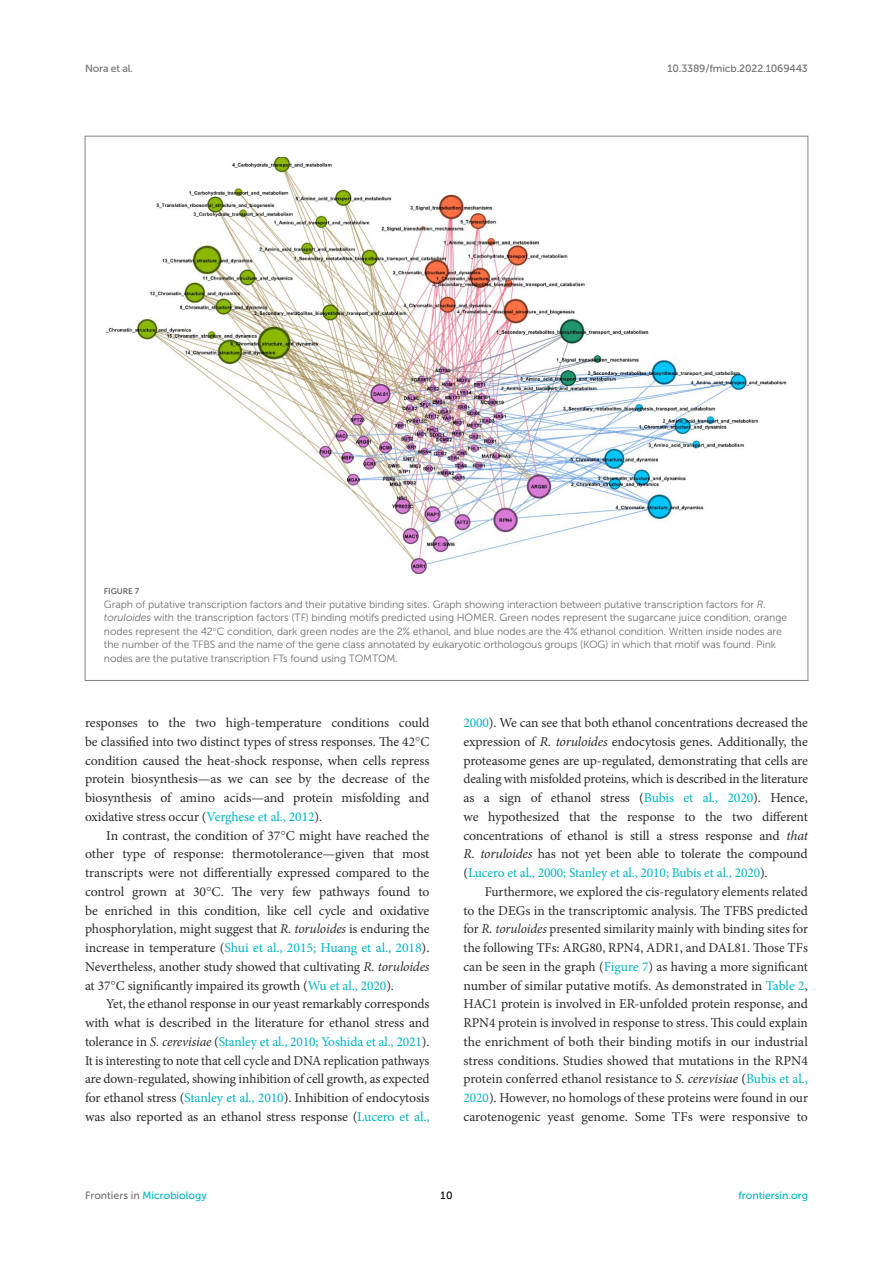
<style>
.page{position:relative;width:893px;height:1263px;background:#fff}
.page>*{position:absolute;margin:0;border:0;box-sizing:border-box;transform-origin:0 0}
.TEXT{font:13.5px/18.8px "Minion Pro";letter-spacing:-.01em;color:#2b2b2a;text-align:justify}
.FIG_LEG{font:10.5px/13.5px "Museo Sans 300";letter-spacing:-.01em;color:#706f70}
.t1{font:10.5px "Museo Sans 500";color:#00b4c4}
.t2{font:10.5px "Museo Sans 500";letter-spacing:-.015em;color:#706f70}
.t3{font:10.5px "Museo Sans 500";color:#000}
.FIG_HD{font:8.25px "Museo Sans 700";letter-spacing:-.01em;color:#706f70}
.s1{font-style:italic}
.s2{font-family:"STIX"}
.s3{color:#00b4c4}
.s4{color:#706f70}
</style>
<div class="page">
<img style="left:106px;top:156px;width:681px;height:418px">
<p class="t2" style="left:85px;top:63px;width:50px">Nora et al.</p>
<p class="t2" style="left:668px;top:63px;width:142px">10.3389/fmicb.2022.1069443</p>
<p class="FIG_HD" style="left:104px;top:587px;width:37px">FIGURE 7</p>
<p class="FIG_LEG" style="left:104px;top:597px;width:685px">Graph of putative transcription factors and their putative binding sites. Graph showing interaction between putative transcription factors for <span class="s1">R. toruloides</span> with the transcription factors (TF) binding motifs predicted using HOMER. Green nodes represent the sugarcane juice condition, orange nodes represent the 42<span class="s2">°</span>C condition, dark green nodes are the 2% ethanol, and blue nodes are the 4% ethanol condition. Written inside nodes are the number of the TFBS and the name of the gene class annotated by eukaryotic orthologous groups (KOG) in which that motif was found. Pink nodes are the putative transcription FTs found using TOMTOM.</p>
<p class="TEXT" style="left:85px;top:713px;width:346px">responses to the two high-temperature conditions could be classified into two distinct types of stress responses. The 42<span class="s2">°</span>C condition caused the heat-shock response, when cells repress protein biosynthesis—as we can see by the decrease of the biosynthesis of amino acids—and protein misfolding and oxidative stress occur (<span class="s3">Verghese et al., 2012</span>).</p>
<p class="TEXT" style="left:85px;top:826px;width:346px;text-indent:21px">In contrast, the condition of 37<span class="s2">°</span>C might have reached the other type of response: thermotolerance—given that most transcripts were not differentially expressed compared to the control grown at 30<span class="s2">°</span>C. The very few pathways found to be enriched in this condition, like cell cycle and oxidative phosphorylation, might suggest that <span class="s1">R. toruloides</span> is enduring the increase in temperature (<span class="s3">Shui et al., 2015; Huang et al., 2018</span>).<br>Nevertheless, another study showed that cultivating <span class="s1">R. toruloides </span>at 37<span class="s2">°</span>C significantly impaired its growth (<span class="s3">Wu et al., 2020</span>).</p>
<p class="TEXT" style="left:85px;top:995px;width:346px;text-indent:21px">Yet, the ethanol response in our yeast remarkably corresponds with what is described in the literature for ethanol stress and tolerance in <span class="s1">S. cerevisiae</span> (<span class="s3">Stanley et al., 2010; Yoshida et al., 2021</span>).<br>It is interesting to note that cell cycle and DNA replication pathways are down-regulated, showing inhibition of cell growth, as expected for ethanol stress (<span class="s3">Stanley et al., 2010</span>). Inhibition of endocytosis was also reported as an ethanol stress response (<span class="s3">Lucero et al.,</span></p>
<p class="TEXT" style="left:463px;top:713px;width:346px"><span class="s3">2000</span>). We can see that both ethanol concentrations decreased the expression of <span class="s1">R. toruloides</span> endocytosis genes. Additionally, the proteasome genes are up-regulated, demonstrating that cells are dealing with misfolded proteins, which is described in the literature as a sign of ethanol stress (<span class="s3">Bubis et al., 2020</span>). Hence, we hypothesized that the response to the two different concentrations of ethanol is still a stress response and <span class="s1">that R. toruloides</span> has not yet been able to tolerate the compound (<span class="s3">Lucero et al., 2000; Stanley et al., 2010; Bubis et al., 2020</span>).</p>
<p class="TEXT" style="left:463px;top:882px;width:346px;text-indent:21px">Furthermore, we explored the cis-regulatory elements related to the DEGs in the transcriptomic analysis. The TFBS predicted for <span class="s1">R. toruloides</span> presented similarity mainly with binding sites for the following TFs: ARG80, RPN4, ADR1, and DAL81. Those TFs can be seen in the graph (<span class="s3">Figure 7</span>) as having a more significant number of similar putative motifs. As demonstrated in <span class="s3">Table 2</span>, HAC1 protein is involved in ER-unfolded protein response, and RPN4 protein is involved in response to stress. This could explain the enrichment of both their binding motifs in our industrial stress conditions. Studies showed that mutations in the RPN4 protein conferred ethanol resistance to <span class="s1">S. cerevisiae</span> (<span class="s3">Bubis et al., 2020</span>). However, no homologs of these proteins were found in our carotenogenic yeast genome. Some TFs were responsive to</p>
<p class="t1" style="left:85px;top:1190px;width:123px"><span class="s4">Frontiers in</span> Microbiology</p>
<p class="t3" style="left:440px;top:1190px;width:14px">10</p>
<p class="t1" style="left:738px;top:1190px;width:71px">frontiersin.org</p>
</div>
